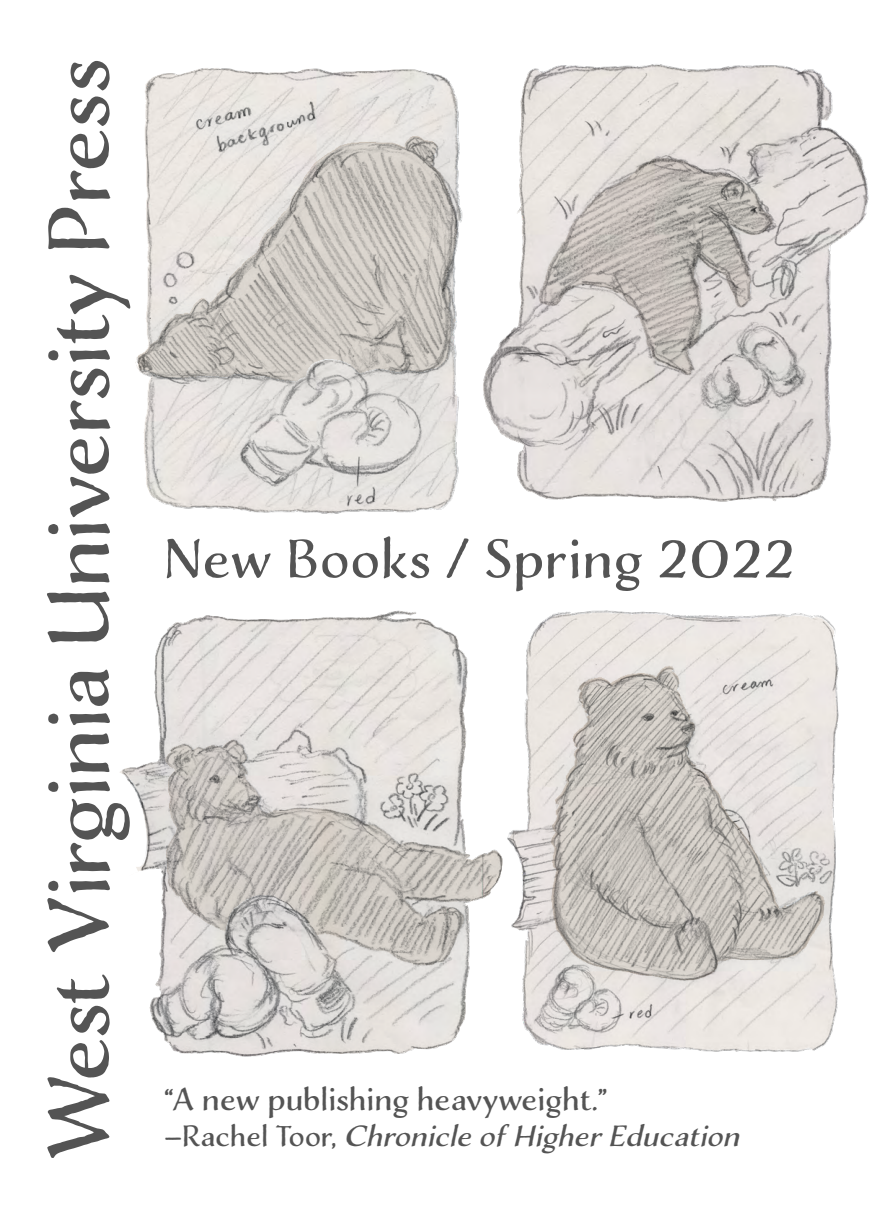
<style>
.page{position:relative;width:891px;height:1215px;background:#fff}
.page>*{position:absolute;margin:0;border:0;box-sizing:border-box;transform-origin:0 0}
.t1{font:85.5px "Adorn Roman";letter-spacing:-.005em;color:#545454}
.t2{font:54px "Adorn Roman";letter-spacing:.02em;color:#545454}
.t3{font:31.5px "Adorn Roman";letter-spacing:.01em;color:#545454}
.t4{font:italic 29.25px "Adorn Roman";color:#545454}
.s1{font-style:normal}
</style>
<div class="page">
<img style="left:128px;top:611px;width:373px;height:446px">
<img style="left:501px;top:610px;width:338px;height:442px">
<img style="left:488px;top:64px;width:381px;height:438px">
<img style="left:135px;top:68px;width:350px;height:446px">
<h1 class="t1" style="left:26px;top:1160px;width:1102px;rotate:-90deg">West Virginia University Press</h1>
<h2 class="t2" style="left:165px;top:526px;width:632px">New Books / Spring 2022</h2>
<p class="t3" style="left:165px;top:1080px;width:444px">“A new publishing heavyweight.”</p>
<p class="t4" style="left:165px;top:1118px;width:584px"><span class="s1">— R a c h e l To o r,</span> Chronicle ofHigherEducation</p>
</div>
